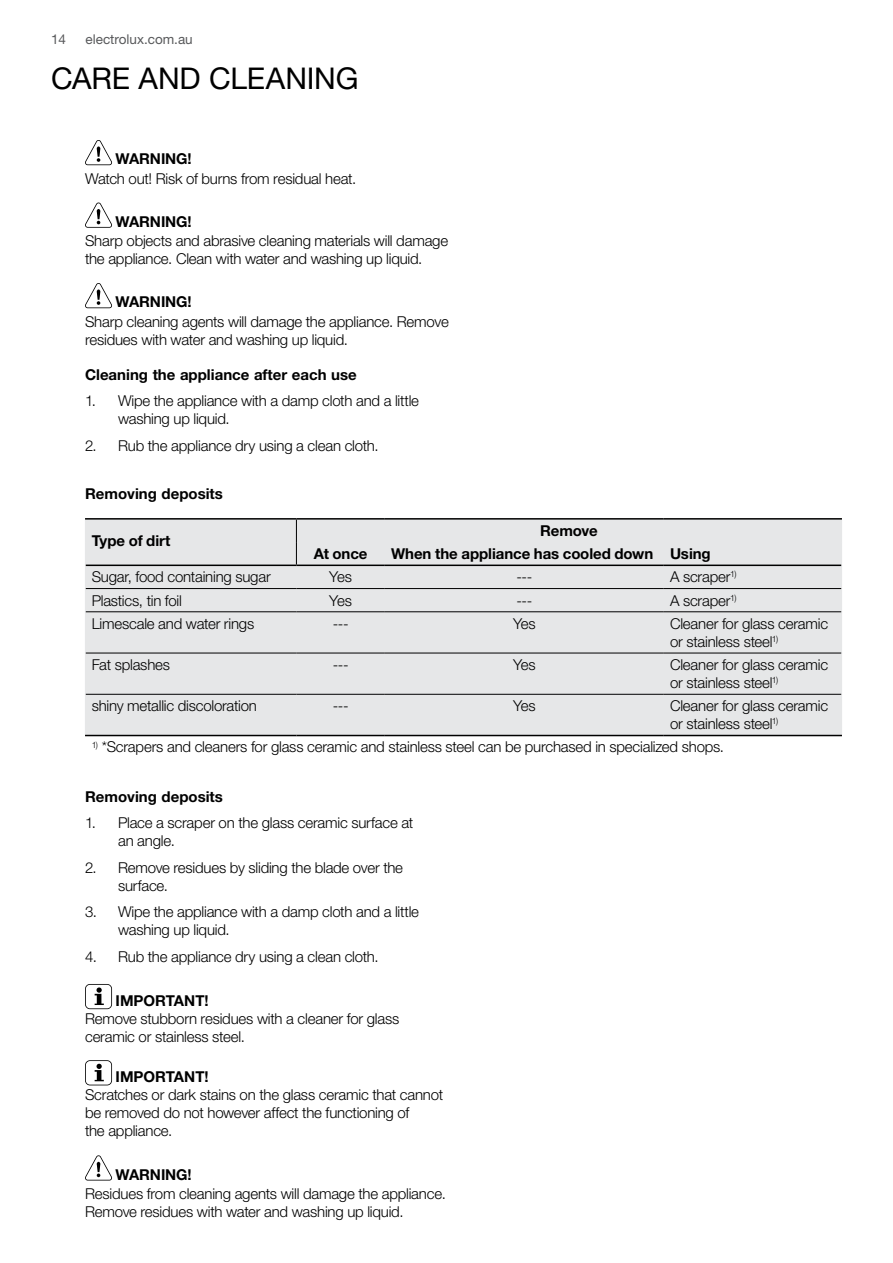
<style>
.page{position:relative;width:893px;height:1263px;background:#fff}
.page>*{position:absolute;margin:0;border:0;box-sizing:border-box;transform-origin:0 0}
.t1{font:30px "Helvetica Neue LT Std";letter-spacing:-.005em;color:#000}
.t2{font:300 15px/18px "Helvetica Neue LT Std";letter-spacing:-.015em;color:#000}
.t3{font:700 15px "Helvetica Neue LT Std";color:#000}
.t4{font:13.5px "Helvetica Neue LT Std";color:#58595b}
</style>
<div class="page">
<svg style="left:85px;top:140px;width:27px;height:25px"></svg>
<svg style="left:85px;top:203px;width:27px;height:25px"></svg>
<svg style="left:85px;top:283px;width:27px;height:25px"></svg>
<div style="left:86px;top:520px;width:755px;height:215px;background:#e6e7e8"></div>
<svg style="left:85px;top:520px;width:1px;height:92px"></svg>
<svg style="left:384px;top:566px;width:1px;height:45px"></svg>
<svg style="left:663px;top:566px;width:1px;height:45px"></svg>
<svg style="left:841px;top:520px;width:1px;height:92px"></svg>
<hr style="left:85px;top:612px;width:1px;height:41px;background:#e6e7e8">
<hr style="left:296px;top:612px;width:1px;height:41px;background:#e6e7e8">
<hr style="left:384px;top:612px;width:1px;height:41px;background:#e6e7e8">
<hr style="left:663px;top:612px;width:1px;height:41px;background:#e6e7e8">
<hr style="left:841px;top:612px;width:1px;height:41px;background:#e6e7e8">
<hr style="left:85px;top:653px;width:1px;height:41px;background:#e6e7e8">
<hr style="left:296px;top:653px;width:1px;height:41px;background:#e6e7e8">
<hr style="left:384px;top:653px;width:1px;height:41px;background:#e6e7e8">
<hr style="left:663px;top:653px;width:1px;height:41px;background:#e6e7e8">
<hr style="left:841px;top:653px;width:1px;height:41px;background:#e6e7e8">
<hr style="left:85px;top:694px;width:1px;height:41px;background:#e6e7e8">
<hr style="left:296px;top:695px;width:1px;height:40px;background:#e6e7e8">
<hr style="left:384px;top:695px;width:1px;height:40px;background:#e6e7e8">
<hr style="left:663px;top:695px;width:1px;height:40px;background:#e6e7e8">
<hr style="left:841px;top:694px;width:1px;height:41px;background:#e6e7e8">
<svg style="left:296px;top:520px;width:1px;height:91px"></svg>
<hr style="left:85px;top:518px;width:211px;height:2px;background:#000">
<hr style="left:296px;top:518px;width:89px;height:2px;background:#000">
<hr style="left:385px;top:518px;width:279px;height:2px;background:#000">
<hr style="left:664px;top:518px;width:178px;height:2px;background:#000">
<hr style="left:85px;top:735px;width:211px;height:1px;background:#000">
<hr style="left:296px;top:735px;width:89px;height:1px;background:#000">
<hr style="left:385px;top:735px;width:279px;height:1px;background:#000">
<hr style="left:664px;top:735px;width:178px;height:1px;background:#000">
<hr style="left:86px;top:564px;width:210px;height:2px;background:#000">
<hr style="left:296px;top:564px;width:89px;height:2px;background:#000">
<hr style="left:385px;top:564px;width:279px;height:2px;background:#000">
<hr style="left:664px;top:564px;width:177px;height:2px;background:#000">
<hr style="left:86px;top:588px;width:210px;height:1px;background:#000">
<hr style="left:296px;top:588px;width:89px;height:1px;background:#000">
<hr style="left:385px;top:588px;width:279px;height:1px;background:#000">
<hr style="left:664px;top:588px;width:177px;height:1px;background:#000">
<hr style="left:86px;top:611px;width:210px;height:1px;background:#000">
<hr style="left:296px;top:611px;width:89px;height:1px;background:#000">
<hr style="left:385px;top:611px;width:279px;height:1px;background:#000">
<hr style="left:664px;top:611px;width:177px;height:1px;background:#000">
<hr style="left:86px;top:653px;width:210px;height:1px;background:#000">
<hr style="left:296px;top:653px;width:89px;height:1px;background:#000">
<hr style="left:385px;top:653px;width:279px;height:1px;background:#000">
<hr style="left:664px;top:653px;width:177px;height:1px;background:#000">
<hr style="left:86px;top:694px;width:210px;height:1px;background:#000">
<hr style="left:296px;top:694px;width:89px;height:1px;background:#000">
<hr style="left:385px;top:694px;width:279px;height:1px;background:#000">
<hr style="left:664px;top:694px;width:177px;height:1px;background:#000">
<svg style="left:85px;top:984px;width:27px;height:25px"></svg>
<div style="left:86px;top:985px;width:25px;height:23px;background:#fff;border-radius:4px"></div>
<svg style="left:95px;top:987px;width:9px;height:18px"></svg>
<svg style="left:85px;top:1060px;width:27px;height:25px"></svg>
<div style="left:86px;top:1061px;width:25px;height:23px;background:#fff;border-radius:4px"></div>
<svg style="left:95px;top:1064px;width:9px;height:17px"></svg>
<svg style="left:85px;top:1155px;width:27px;height:25px"></svg>
<p class="t4" style="left:51px;top:31px;width:17px">14</p>
<p class="t4" style="left:86px;top:31px;width:109px">electrolux.com.au</p>
<h1 class="t1" style="left:51px;top:61px;width:309px">CARE AND CLEANING</h1>
<p class="t3" style="left:116px;top:150px;width:78px">WARNING!</p>
<p class="t2" style="left:85px;top:169px;width:273px">Watch out! Risk of burns from residual heat.</p>
<p class="t3" style="left:116px;top:212px;width:78px">WARNING!</p>
<p class="t2" style="left:85px;top:231px;width:365px">Sharp objects and abrasive cleaning materials will damage the appliance. Clean with water and washing up liquid.</p>
<p class="t3" style="left:116px;top:293px;width:78px">WARNING!</p>
<p class="t2" style="left:85px;top:312px;width:365px">Sharp cleaning agents will damage the appliance. Remove residues with water and washing up liquid.</p>
<p class="t3" style="left:85px;top:365px;width:273px">Cleaning the appliance after each use</p>
<p class="t2" style="left:118px;top:391px;width:302px;text-indent:-33px">1. Wipe the appliance with a damp cloth and a little washing up liquid.</p>
<p class="t2" style="left:85px;top:436px;width:295px">2. Rub the appliance dry using a clean cloth.</p>
<p class="t3" style="left:85px;top:485px;width:139px">Removing deposits</p>
<p class="t3" style="left:92px;top:532px;width:80px">Type of dirt</p>
<p class="t3" style="left:540px;top:521px;width:59px">Remove</p>
<p class="t3" style="left:314px;top:544px;width:55px">At once</p>
<p class="t3" style="left:391px;top:544px;width:321px">When the appliance has cooled down Using</p>
<p class="t2" style="left:92px;top:568px;width:181px">Sugar, food containing sugar</p>
<p class="t2" style="left:329px;top:568px;width:24px">Yes</p>
<p class="t2" style="left:516px;top:568px;width:17px">---</p>
<p class="t2" style="left:670px;top:568px;width:68px">A scraper<sup>1)</sup></p>
<p class="t2" style="left:92px;top:591px;width:92px">Plastics, tin foil</p>
<p class="t2" style="left:329px;top:591px;width:24px">Yes</p>
<p class="t2" style="left:516px;top:591px;width:17px">---</p>
<p class="t2" style="left:670px;top:591px;width:68px">A scraper<sup>1)</sup></p>
<p class="t2" style="left:92px;top:614px;width:164px">Limescale and water rings</p>
<p class="t2" style="left:333px;top:614px;width:17px">---</p>
<p class="t2" style="left:513px;top:614px;width:24px">Yes</p>
<p class="t2" style="left:670px;top:614px;width:160px">Cleaner for glass ceramic or stainless steel<sup>1)</sup></p>
<p class="t2" style="left:92px;top:655px;width:80px">Fat splashes</p>
<p class="t2" style="left:333px;top:655px;width:17px">---</p>
<p class="t2" style="left:513px;top:655px;width:24px">Yes</p>
<p class="t2" style="left:670px;top:655px;width:160px">Cleaner for glass ceramic or stainless steel<sup>1)</sup></p>
<p class="t2" style="left:92px;top:697px;width:167px">shiny metallic discoloration</p>
<p class="t2" style="left:333px;top:697px;width:17px">---</p>
<p class="t2" style="left:513px;top:697px;width:24px">Yes</p>
<p class="t2" style="left:670px;top:697px;width:160px">Cleaner for glass ceramic or stainless steel<sup>1)</sup></p>
<p class="t2" style="left:92px;top:738px;width:634px"><sup>1)</sup> *Scrapers and cleaners for glass ceramic and stainless steel can be purchased in specialized shops.</p>
<p class="t3" style="left:85px;top:787px;width:139px">Removing deposits</p>
<p class="t2" style="left:118px;top:813px;width:297px;text-indent:-33px">1. Place a scraper on the glass ceramic surface at an angle.</p>
<p class="t2" style="left:118px;top:858px;width:287px;text-indent:-33px">2. Remove residues by sliding the blade over the surface.</p>
<p class="t2" style="left:118px;top:902px;width:302px;text-indent:-33px">3. Wipe the appliance with a damp cloth and a little washing up liquid.</p>
<p class="t2" style="left:85px;top:947px;width:295px">4. Rub the appliance dry using a clean cloth.</p>
<p class="t3" style="left:116px;top:991px;width:95px">IMPORTANT!</p>
<p class="t2" style="left:85px;top:1009px;width:316px">Remove stubborn residues with a cleaner for glass ceramic or stainless steel.</p>
<p class="t3" style="left:116px;top:1068px;width:95px">IMPORTANT!</p>
<p class="t2" style="left:85px;top:1086px;width:360px">Scratches or dark stains on the glass ceramic that cannot be removed do not however affect the functioning of<br>the appliance.</p>
<p class="t3" style="left:116px;top:1165px;width:78px">WARNING!</p>
<p class="t2" style="left:85px;top:1184px;width:362px">Residues from cleaning agents will damage the appliance.<br>Remove residues with water and washing up liquid.</p>
</div>
